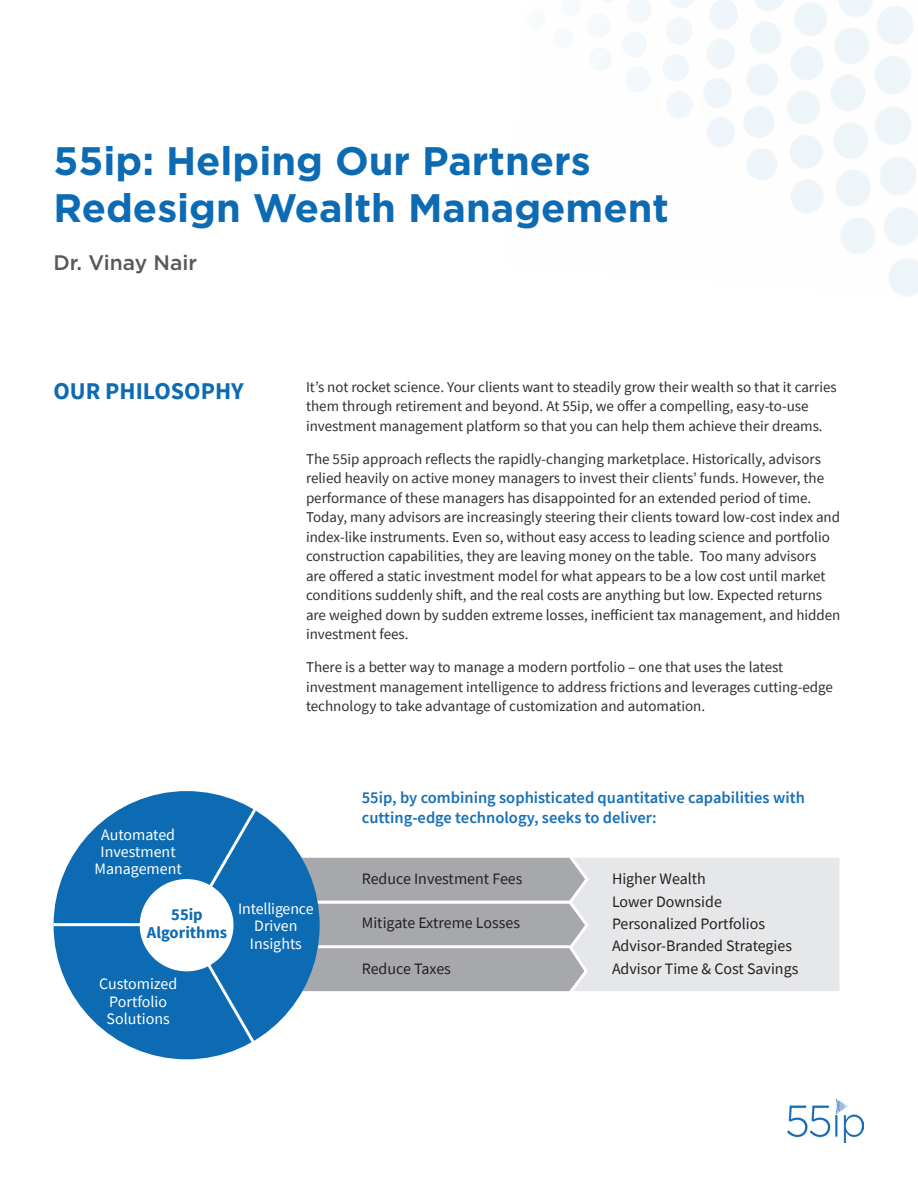
<style>
.page{position:relative;width:918px;height:1188px;background:#fff}
.page>*{position:absolute;margin:0;border:0;box-sizing:border-box;transform-origin:0 0}
.t1{font:700 39.75px/47.7px "Gotham";color:#0c6bb3}
.t2{font:700 24px "Source Sans Pro";color:#0c6bb3}
.t3{font:500 21px "Gotham";color:#57585a}
.t4{font:600 16.5px/19.5px "Source Sans Pro";color:#1670b6}
.t5{font:700 16.5px/18px "Source Sans Pro";color:#0c6bb3;text-align:center}
.t6{font:15.9px "Source Sans Pro";color:#231f20}
.t7{font:15.9px/17.4px "Source Sans Pro";color:#fff;text-align:center}
.t8{font:15px/19.5px "Source Sans Pro";color:#312f30}
</style>
<div class="page">
<img style="left:787px;top:1100px;width:77px;height:43px">
<div style="left:566px;top:855px;width:276px;height:139px;background:#e6e7e9;border:3px solid #fff"></div>
<svg style="left:299px;top:853px;width:291px;height:144px;background:#b3b4b7"></svg>
<div style="left:54px;top:791px;width:266px;height:268px;background:#0c6bb3;border-radius:50%"></div>
<svg style="left:190px;top:942px;width:77px;height:118px"></svg>
<svg style="left:194px;top:798px;width:69px;height:88px"></svg>
<hr style="left:53px;top:923px;width:134px;height:3px;background:#fff">
<div style="left:140px;top:879px;width:94px;height:92px;background:#fff;border-radius:50%"></div>
<p class="t1" style="left:53px;top:136px;width:617px">55ip: Helping Our Partners<br>Redesign Wealth Management</p>
<p class="t3" style="left:53px;top:251px;width:145px">Dr. Vinay Nair</p>
<p class="t2" style="left:53px;top:374px;width:192px">OUR PHILOSOPHY</p>
<p class="t8" style="left:306px;top:377px;width:532px">It’s not rocket science. Your clients want to steadily grow their wealth so that it carries them through retirement and beyond. At 55ip, we offer a compelling, easy-to-use investment management platform so that you can help them achieve their dreams.</p>
<p class="t8" style="left:306px;top:449px;width:536px">The 55ip approach reflects the rapidly-changing marketplace. Historically, advisors relied heavily on active money managers to invest their clients’ funds. However, the performance of these managers has disappointed for an extended period of time.<br>Today, many advisors are increasingly steering their clients toward low-cost index and index-like instruments. Even so, without easy access to leading science and portfolio construction capabilities, they are leaving money on the table. Too many advisors<br>are offered a static investment model for what appears to be a low cost until market conditions suddenly shift, and the real costs are anything but low. Expected returns are weighed down by sudden extreme losses, inefficient tax management, and hidden investment fees.</p>
<p class="t8" style="left:306px;top:658px;width:529px">There is a better way to manage a modern portfolio – one that uses the latest investment management intelligence to address frictions and leverages cutting-edge technology to take advantage of customization and automation.</p>
<p class="t7" style="left:95px;top:826px;width:89px">Automated<br>Investment<br>Management</p>
<p class="t5" style="left:147px;top:905px;width:82px">55ip<br>Algorithms</p>
<p class="t7" style="left:99px;top:975px;width:80px">Customized<br>Portfolio<br>Solutions</p>
<p class="t7" style="left:238px;top:900px;width:77px">Intelligence<br>Driven<br>Insights</p>
<p class="t4" style="left:362px;top:788px;width:445px">55ip, by combining sophisticated quantitative capabilities with cutting-edge technology, seeks to deliver:</p>
<p class="t6" style="left:362px;top:869px;width:162px">Reduce Investment Fees</p>
<p class="t6" style="left:362px;top:913px;width:160px">Mitigate Extreme Losses</p>
<p class="t6" style="left:362px;top:958px;width:91px">Reduce Taxes</p>
<p class="t6" style="left:612px;top:869px;width:95px">Higher Wealth</p>
<p class="t6" style="left:612px;top:891px;width:111px">Lower Downside</p>
<p class="t6" style="left:612px;top:914px;width:155px">Personalized Portfolios</p>
<p class="t6" style="left:612px;top:936px;width:182px">Advisor-Branded Strategies</p>
<p class="t6" style="left:612px;top:958px;width:188px">Advisor Time &amp; Cost Savings</p>
</div>
